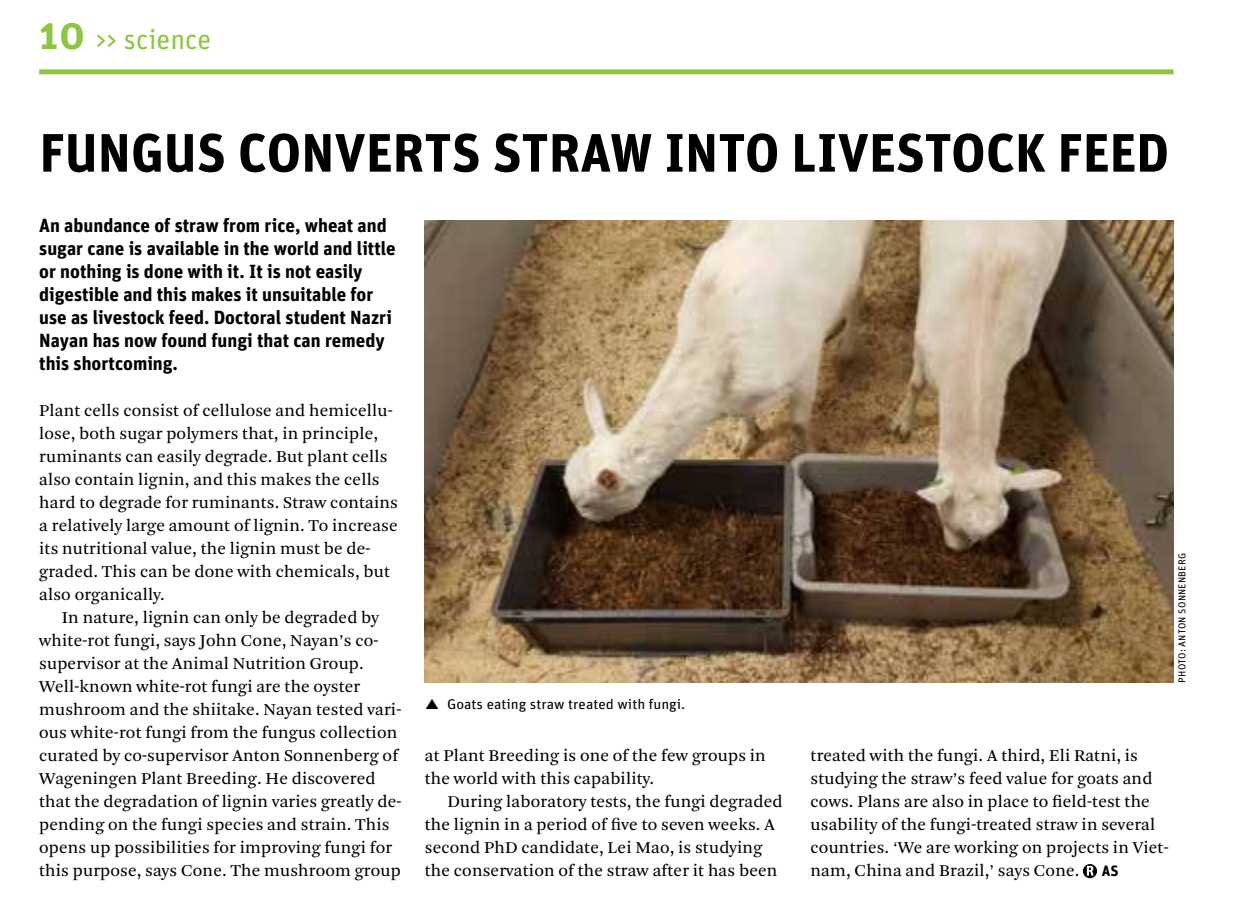
<style>
.page{position:relative;width:1235px;height:905px;background:#fff}
.page>*{position:absolute;margin:0;border:0;box-sizing:border-box;transform-origin:0 0}
.t1{font:700 54px "Unit OT";color:#000}
.t2{font:28px "Unit OT";color:#8dc63f}
.t3{font:700 19px/23px "Unit OT";color:#000}
.t4{font:17.4px/23px "Arnhem Blond";letter-spacing:.01em;color:#000}
.t5{font:700 15px "Unit OT";color:#000}
.t6{font:14px "Unit OT";color:#000;scale:1.07 1}
.t7{font:10px "Unit OT";letter-spacing:.02em;color:#000}
.s1{font-weight:700;font-size:40px}
</style>
<div class="page">
<div style="left:39px;top:69px;width:1134px;height:5px;background:#8dc63f"></div>
<svg style="left:1082px;top:864px;width:15px;height:14px"></svg>
<img style="left:425px;top:220px;width:748px;height:462px">
<h2 class="t2" style="left:39px;top:23px;width:174px"><span class="s1">10</span> &gt;&gt; science</h2>
<h1 class="t1" style="left:39px;top:120px;width:1131px">FUNGUS CONVERTS STRAW INTO LIVESTOCK FEED</h1>
<p class="t3" style="left:39px;top:214px;width:358px">An abundance of straw from rice, wheat and sugar cane is available in the world and little or nothing is done with it. It is not easily digestible and this makes it unsuitable for use as livestock feed. Doctoral student Nazri Nayan has now found fungi that can remedy this shortcoming.</p>
<p class="t4" style="left:39px;top:399px;width:360px">Plant cells consist of cellulose and hemicellu&shy;lose, both sugar polymers that, in principle, ruminants can easily degrade. But plant cells also contain lignin, and this makes the cells hard to degrade for ruminants. Straw contains a relatively large amount of lignin. To increase its nutritional value, the lignin must be de&shy;graded. This can be done with chemicals, but also organically.</p>
<p class="t4" style="left:39px;top:606px;width:364px;text-indent:23px">In nature, lignin can only be degraded by white-rot fungi, says John Cone, Nayan’s co&shy;supervisor at the Animal Nutrition Group.<br>Well-known white-rot fungi are the oyster mushroom and the shiitake. Nayan tested vari&shy;ous white-rot fungi from the fungus collection curated by co-supervisor Anton Sonnenberg of Wageningen Plant Breeding. He discovered that the degradation of lignin varies greatly de&shy;pending on the fungi species and strain. This opens up possibilities for improving fungi for this purpose, says Cone. The mushroom group</p>
<p class="t6" style="left:447px;top:695px;width:224px">Goats eating straw treated with fungi.</p>
<p class="t4" style="left:425px;top:744px;width:342px">at Plant Breeding is one of the few groups in the world with this capability.</p>
<p class="t4" style="left:425px;top:790px;width:359px;text-indent:23px">During laboratory tests, the fungi degraded the lignin in a period of five to seven weeks. A second PhD candidate, Lei Mao, is studying the conservation of the straw after it has been</p>
<p class="t7" style="left:1176px;top:682px;width:131px;rotate:-90deg">PHOTO: ANTON SONNENBERG</p>
<p class="t4" style="left:810px;top:744px;width:359px">treated with the fungi. A third, Eli Ratni, is studying the straw’s feed value for goats and cows. Plans are also in place to field-test the usability of the fungi-treated straw in several countries. ‘We are working on projects in Viet&shy;nam, China and Brazil,’ says Cone.</p>
<p class="t5" style="left:1101px;top:861px;width:18px">AS</p>
</div>
